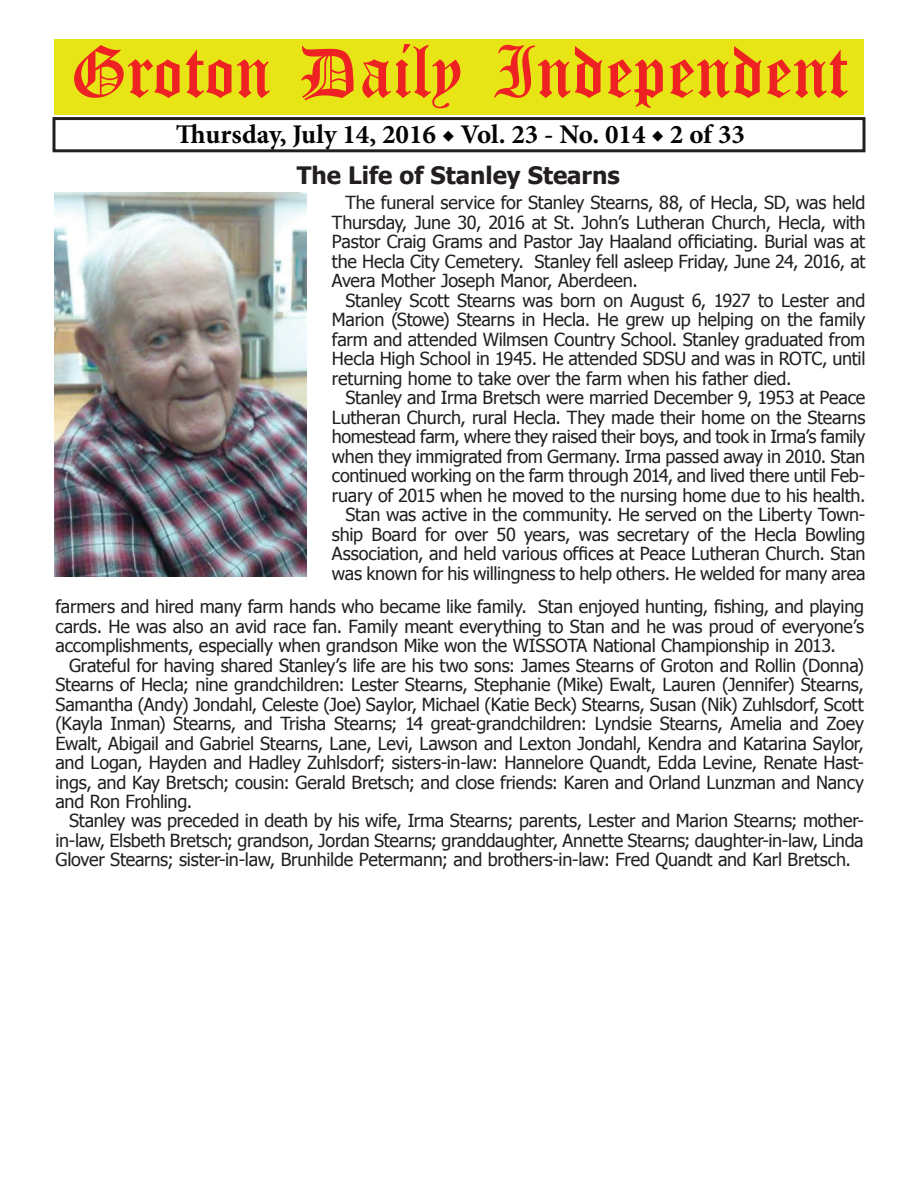
<style>
.page{position:relative;width:918px;height:1188px;background:#fff}
.page>*{position:absolute;margin:0;border:0;box-sizing:border-box;transform-origin:0 0}
.t1{font:54px "Old English Five";color:#ee2123}
.t2{font:700 27px "Minion Pro";color:#040503}
.t3{font:700 24px "Tahoma";color:#231f20}
.t4{font:18px/19.5px "Tahoma";letter-spacing:-.015em;color:#231f20;text-align:justify}
</style>
<div class="page">
<div style="left:52px;top:117px;width:814px;height:35px;border:3px solid #231f20"></div>
<div style="left:54px;top:40px;width:810px;height:75px;background:#e7e515"></div>
<img style="left:54px;top:192px;width:253px;height:384px">
<h1 class="t1" style="left:70px;top:47px;width:779px">Groton Daily Independent</h1>
<h2 class="t2" style="left:176px;top:116px;width:571px">Thursday, July 14, 2016 ◆ Vol. 23 - No. 014 ◆ 2 of 33</h2>
<h3 class="t3" style="left:297px;top:158px;width:324px">The Life of Stanley Stearns</h3>
<p class="t4" style="left:332px;top:192px;width:535px;text-indent:14px">The funeral service for Stanley Stearns, 88, of Hecla, SD, was held Thursday, June 30, 2016 at St. John’s Lutheran Church, Hecla, with Pastor Craig Grams and Pastor Jay Haaland officiating. Burial was at the Hecla City Cemetery. Stanley fell asleep Friday, June 24, 2016, at Avera Mother Joseph Manor, Aberdeen.</p>
<p class="t4" style="left:332px;top:290px;width:535px;text-indent:14px">Stanley Scott Stearns was born on August 6, 1927 to Lester and Marion (Stowe) Stearns in Hecla. He grew up helping on the family farm and attended Wilmsen Country School. Stanley graduated from Hecla High School in 1945. He attended SDSU and was in ROTC, until returning home to take over the farm when his father died.</p>
<p class="t4" style="left:332px;top:387px;width:535px;text-align:right">Stanley and Irma Bretsch were married December 9, 1953 at Peace Lutheran Church, rural Hecla. They made their home on the Stearns homestead farm, where they raised their boys, and took in Irma’s family when they immigrated from Germany. Irma passed away in 2010. Stan continued working on the farm through 2014, and lived there until Feb&shy;ruary of 2015 when he moved to the nursing home due to his health.<br>Stan was active in the community. He served on the Liberty Town&shy;ship Board for over 50 years, was secretary of the Hecla Bowling Association, and held various offices at Peace Lutheran Church. Stan was known for his willingness to help others. He welded for many area</p>
<p class="t4" style="left:56px;top:596px;width:810px">farmers and hired many farm hands who became like family. Stan enjoyed hunting, fishing, and playing cards. He was also an avid race fan. Family meant everything to Stan and he was proud of everyone’s accomplishments, especially when grandson Mike won the WISSOTA National Championship in 2013.</p>
<p class="t4" style="left:56px;top:654px;width:810px;text-indent:14px">Grateful for having shared Stanley’s life are his two sons: James Stearns of Groton and Rollin (Donna)<br>Stearns of Hecla; nine grandchildren: Lester Stearns, Stephanie (Mike) Ewalt, Lauren (Jennifer) Stearns, Samantha (Andy) Jondahl, Celeste (Joe) Saylor, Michael (Katie Beck) Stearns, Susan (Nik) Zuhlsdorf, Scott (Kayla Inman) Stearns, and Trisha Stearns; 14 great-grandchildren: Lyndsie Stearns, Amelia and Zoey Ewalt, Abigail and Gabriel Stearns, Lane, Levi, Lawson and Lexton Jondahl, Kendra and Katarina Saylor, and Logan, Hayden and Hadley Zuhlsdorf; sisters-in-law: Hannelore Quandt, Edda Levine, Renate Hast&shy;ings, and Kay Bretsch; cousin: Gerald Bretsch; and close friends: Karen and Orland Lunzman and Nancy and Ron Frohling.</p>
<p class="t4" style="left:56px;top:810px;width:810px;text-indent:14px">Stanley was preceded in death by his wife, Irma Stearns; parents, Lester and Marion Stearns; mother&shy;in-law, Elsbeth Bretsch; grandson, Jordan Stearns; granddaughter, Annette Stearns; daughter-in-law, Linda Glover Stearns; sister-in-law, Brunhilde Petermann; and brothers-in-law: Fred Quandt and Karl Bretsch.</p>
</div>
